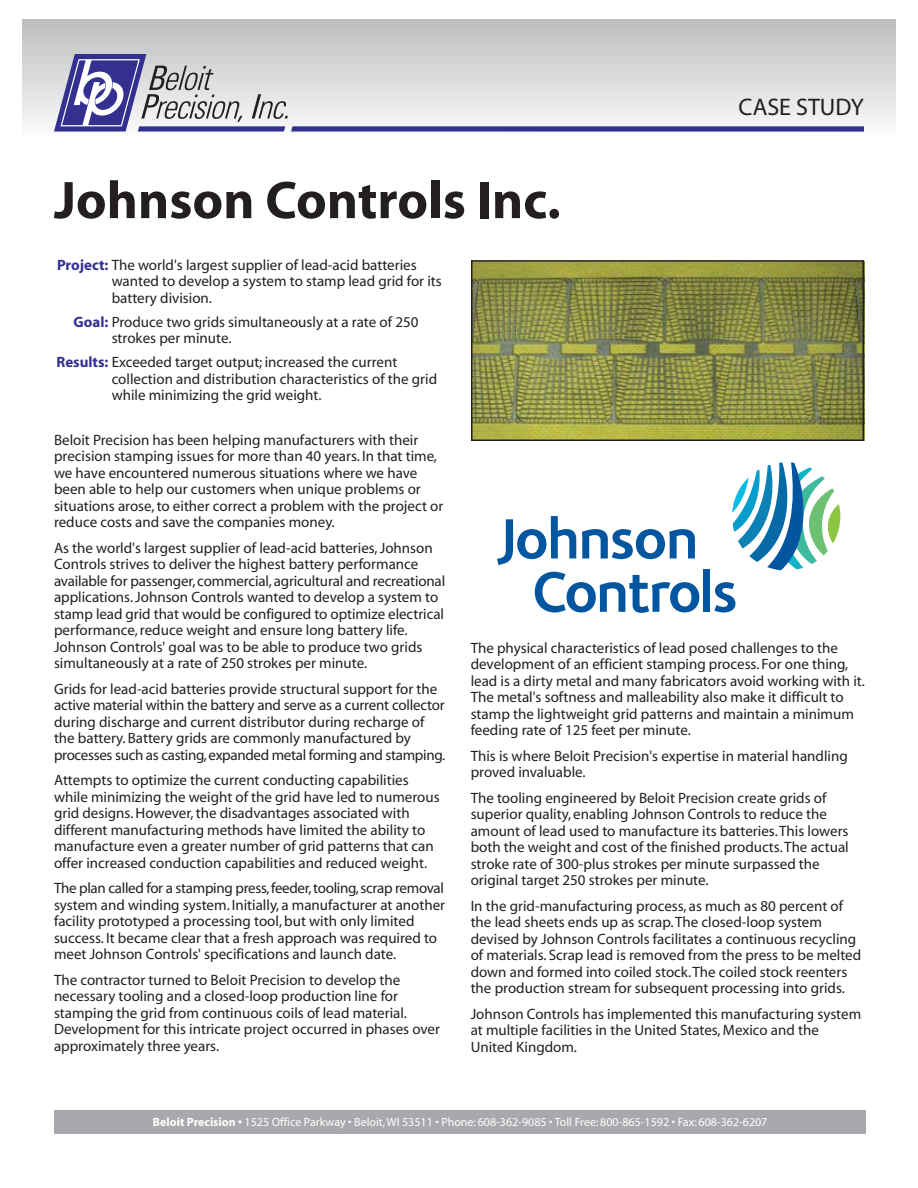
<style>
.page{position:relative;width:918px;height:1188px;background:#fff}
.page>*{position:absolute;margin:0;border:0;box-sizing:border-box;transform-origin:0 0}
.t1{font:700 53.4px "Myriad";color:#231f20}
.t2{font:24px "Myriad";color:#231f20}
.t3{font:15px/16.5px "Myriad";color:#231f20}
.t4{font:12px "Myriad";color:#fff}
.s1{font-weight:700;color:#333092}
.s2{font-weight:700}
</style>
<div class="page">
<div style="left:22px;top:20px;width:874px;height:118px;background:linear-gradient(to bottom,#bbbec0,#fbfbfc)"></div>
<svg style="left:54px;top:54px;width:810px;height:78px;background:#c9cad7"></svg>
<svg style="left:497px;top:516px;width:79px;height:49px"></svg>
<svg style="left:582px;top:529px;width:113px;height:30px"></svg>
<svg style="left:732px;top:462px;width:108px;height:108px"></svg>
<svg style="left:535px;top:572px;width:164px;height:41px"></svg>
<div style="left:703px;top:569px;width:7px;height:43px;background:#02559f"></div>
<svg style="left:714px;top:582px;width:21px;height:30px"></svg>
<svg style="left:471px;top:260px;width:393px;height:181px;background:#8a8c46"></svg>
<div style="left:54px;top:1110px;width:812px;height:24px;background:#a7a9ac"></div>
<h1 class="t1" style="left:54px;top:173px;width:508px">Johnson Controls Inc.</h1>
<p class="t3" style="left:112px;top:257px;width:332px;text-indent:-55px"><span class="s1">Project:</span> The world's largest supplier of lead-acid batteries wanted to develop a system to stamp lead grid for its battery division.</p>
<p class="t3" style="left:112px;top:314px;width:308px;text-indent:-38px"><span class="s1">Goal:</span> Produce two grids simultaneously at a rate of 250 strokes per minute.</p>
<p class="t3" style="left:112px;top:355px;width:327px;text-indent:-55px"><span class="s1">Results:</span> Exceeded target output; increased the current collection and distribution characteristics of the grid while minimizing the grid weight.</p>
<h2 class="t2" style="left:739px;top:95px;width:127px">CASE STUDY</h2>
<p class="t3" style="left:54px;top:432px;width:391px">Beloit Precision has been helping manufacturers with their precision stamping issues for more than 40 years. In that time, we have encountered numerous situations where we have been able to help our customers when unique problems or situations arose, to either correct a problem with the project or reduce costs and save the companies money.</p>
<p class="t3" style="left:54px;top:540px;width:393px">As the world's largest supplier of lead-acid batteries, Johnson Controls strives to deliver the highest battery performance available for passenger, commercial, agricultural and recreational applications. Johnson Controls wanted to develop a system to stamp lead grid that would be configured to optimize electrical performance, reduce weight and ensure long battery life.<br>Johnson Controls' goal was to be able to produce two grids simultaneously at a rate of 250 strokes per minute.</p>
<p class="t3" style="left:54px;top:681px;width:393px">Grids for lead-acid batteries provide structural support for the active material within the battery and serve as a current collector during discharge and current distributor during recharge of the battery. Battery grids are commonly manufactured by processes such as casting, expanded metal forming and stamping.</p>
<p class="t3" style="left:54px;top:773px;width:387px">Attempts to optimize the current conducting capabilities while minimizing the weight of the grid have led to numerous grid designs. However, the disadvantages associated with different manufacturing methods have limited the ability to manufacture even a greater number of grid patterns that can offer increased conduction capabilities and reduced weight.</p>
<p class="t3" style="left:54px;top:881px;width:393px">The plan called for a stamping press, feeder, tooling, scrap removal system and winding system. Initially, a manufacturer at another facility prototyped a processing tool, but with only limited success. It became clear that a fresh approach was required to meet Johnson Controls' specifications and launch date.</p>
<p class="t3" style="left:54px;top:972px;width:387px">The contractor turned to Beloit Precision to develop the necessary tooling and a closed-loop production line for stamping the grid from continuous coils of lead material.<br>Development for this intricate project occurred in phases over approximately three years.</p>
<p class="t3" style="left:471px;top:640px;width:396px">The physical characteristics of lead posed challenges to the development of an efficient stamping process. For one thing, lead is a dirty metal and many fabricators avoid working with it.<br>The metal's softness and malleability also make it difficult to stamp the lightweight grid patterns and maintain a minimum feeding rate of 125 feet per minute.</p>
<p class="t3" style="left:471px;top:748px;width:379px">This is where Beloit Precision's expertise in material handling proved invaluable.</p>
<p class="t3" style="left:471px;top:790px;width:380px">The tooling engineered by Beloit Precision create grids of superior quality, enabling Johnson Controls to reduce the amount of lead used to manufacture its batteries. This lowers both the weight and cost of the finished products. The actual stroke rate of 300-plus strokes per minute surpassed the original target 250 strokes per minute.</p>
<p class="t3" style="left:471px;top:898px;width:392px">In the grid-manufacturing process, as much as 80 percent of the lead sheets ends up as scrap. The closed-loop system devised by Johnson Controls facilitates a continuous recycling of materials. Scrap lead is removed from the press to be melted down and formed into coiled stock. The coiled stock reenters the production stream for subsequent processing into grids.</p>
<p class="t3" style="left:471px;top:1006px;width:392px">Johnson Controls has implemented this manufacturing system at multiple facilities in the United States, Mexico and the<br>United Kingdom.</p>
<p class="t4" style="left:153px;top:1116px;width:616px"><span class="s2">Beloit Precision •</span> 1525 Office Parkway • Beloit, WI 53511 • Phone: 608-362-9085 • Toll Free: 800-865-1592 • Fax: 608-362-6207</p>
</div>
